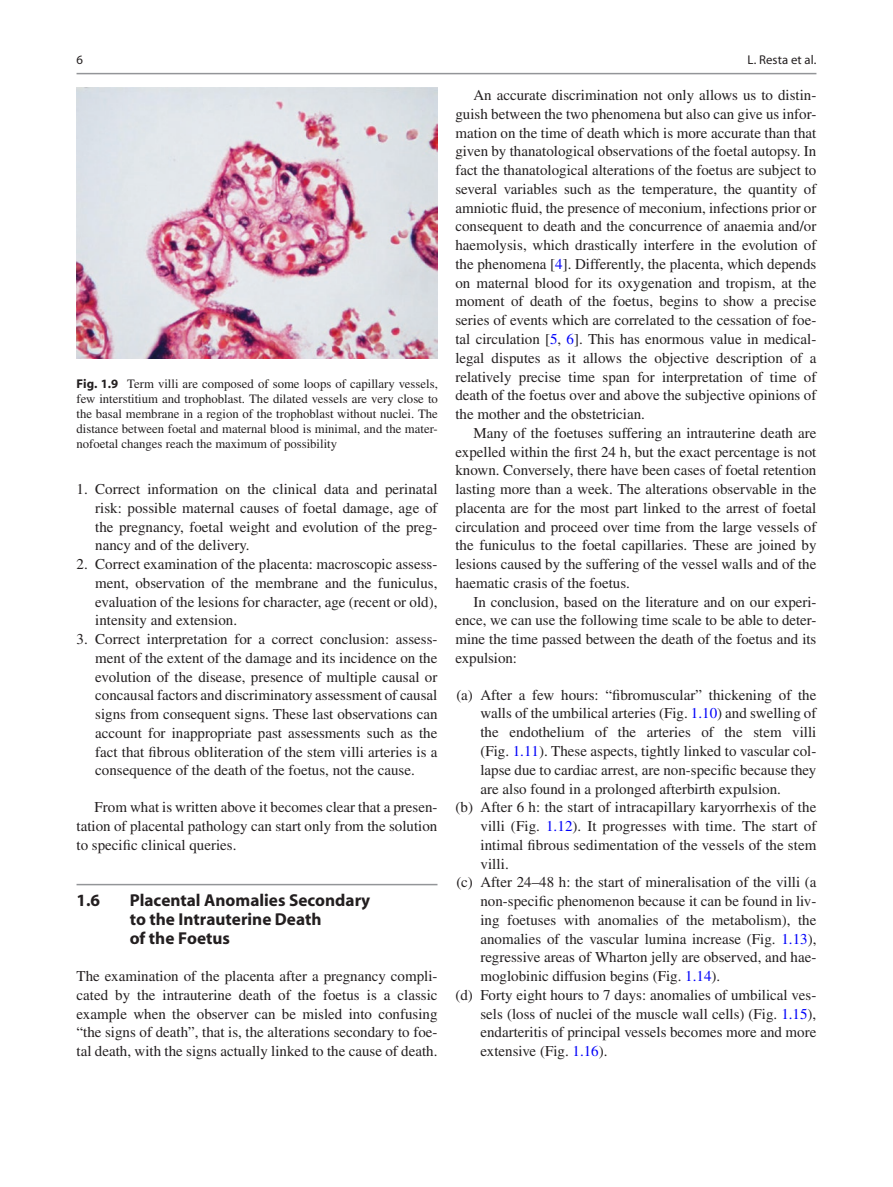
<style>
.page{position:relative;width:893px;height:1187px;background:#fff}
.page>*{position:absolute;margin:0;border:0;box-sizing:border-box;transform-origin:0 0}
.t1{font:700 17.25px/18.8px "Bcxsmy Myriad";color:#231f20}
.t2{font:15px/18.8px "Rwnwqr Times";color:#231f20;text-align:justify}
.t3{font:12.75px/15px "Rwnwqr Times";color:#231f20;text-align:justify}
.t4{font:12.75px "Rmlhly Myriad";letter-spacing:.01em;color:#231f20}
.t5{font:12.75px "Krypbk Myriad";color:#231f20}
.s1{font-family:"Bcxsmy Myriad";font-weight:700}
.s2{color:#0000fa}
</style>
<div class="page">
<img style="left:77px;top:88px;width:361px;height:271px">
<hr style="left:77px;top:883px;width:360px;height:2px;background:#939598">
<hr style="left:77px;top:73px;width:739px;height:1px;background:#939598">
<p class="t5" style="left:77px;top:54px;width:8px">6</p>
<p class="t3" style="left:77px;top:376px;width:363px"><span class="s1">Fig. 1.9</span> Term villi are composed of some loops of capillary vessels, few interstitium and trophoblast. The dilated vessels are very close to the basal membrane in a region of the trophoblast without nuclei. The distance between foetal and maternal blood is minimal, and the mater&shy;nofoetal changes reach the maximum of possibility</p>
<p class="t2" style="left:95px;top:479px;width:344px;text-indent:-19px">1. Correct information on the clinical data and perinatal risk: possible maternal causes of foetal damage, age of the pregnancy, foetal weight and evolution of the preg&shy;nancy and of the delivery.</p>
<p class="t2" style="left:95px;top:554px;width:344px;text-indent:-19px">2. Correct examination of the placenta: macroscopic assess&shy;ment, observation of the membrane and the funiculus, evaluation of the lesions for character, age (recent or old), intensity and extension.</p>
<p class="t2" style="left:95px;top:629px;width:344px;text-indent:-19px">3. Correct interpretation for a correct conclusion: assess&shy;ment of the extent of the damage and its incidence on the evolution of the disease, presence of multiple causal or concausal factors and discriminatory assessment of causal signs from consequent signs. These last observations can account for inappropriate past assessments such as the fact that fibrous obliteration of the stem villi arteries is a consequence of the death of the foetus, not the cause.</p>
<p class="t2" style="left:77px;top:797px;width:362px;text-indent:18px">From what is written above it becomes clear that a presen&shy;tation of placental pathology can start only from the solution to specific clinical queries.</p>
<p class="t1" style="left:77px;top:891px;width:25px">1.6</p>
<p class="t1" style="left:130px;top:891px;width:242px">Placental Anomalies Secondary to the Intrauterine Death<br>of the Foetus</p>
<p class="t2" style="left:77px;top:966px;width:362px">The examination of the placenta after a pregnancy compli&shy;cated by the intrauterine death of the foetus is a classic example when the observer can be misled into confusing “the signs of death”, that is, the alterations secondary to foe&shy;tal death, with the signs actually linked to the cause of death.</p>
<p class="t4" style="left:747px;top:54px;width:70px">L. Resta et al.</p>
<p class="t2" style="left:455px;top:86px;width:362px;text-indent:18px">An accurate discrimination not only allows us to distin&shy;guish between the two phenomena but also can give us infor&shy;mation on the time of death which is more accurate than that given by thanatological observations of the foetal autopsy. In fact the thanatological alterations of the foetus are subject to several variables such as the temperature, the quantity of amniotic fluid, the presence of meconium, infections prior or consequent to death and the concurrence of anaemia and/or haemolysis, which drastically interfere in the evolution of the phenomena [<span class="s2">4</span>]. Differently, the placenta, which depends on maternal blood for its oxygenation and tropism, at the moment of death of the foetus, begins to show a precise series of events which are correlated to the cessation of foe&shy;tal circulation [<span class="s2">5</span>, <span class="s2">6</span>]. This has enormous value in medical&shy;legal disputes as it allows the objective description of a relatively precise time span for interpretation of time of death of the foetus over and above the subjective opinions of the mother and the obstetrician.</p>
<p class="t2" style="left:455px;top:423px;width:362px;text-indent:18px">Many of the foetuses suffering an intrauterine death are expelled within the first 24 h, but the exact percentage is not known. Conversely, there have been cases of foetal retention lasting more than a week. The alterations observable in the placenta are for the most part linked to the arrest of foetal circulation and proceed over time from the large vessels of the funiculus to the foetal capillaries. These are joined by lesions caused by the suffering of the vessel walls and of the haematic crasis of the foetus.</p>
<p class="t2" style="left:455px;top:592px;width:362px;text-indent:18px">In conclusion, based on the literature and on our experi&shy;ence, we can use the following time scale to be able to deter&shy;mine the time passed between the death of the foetus and its expulsion:</p>
<p class="t2" style="left:456px;top:685px;width:362px">(a) After a few hours: “fibromuscular” thickening of the</p>
<p class="t2" style="left:480px;top:704px;width:337px">walls of the umbilical arteries (Fig. <span class="s2">1.10</span>) and swelling of</p>
<p class="t2" style="left:480px;top:722px;width:337px">the endothelium of the arteries of the stem villi</p>
<p class="t2" style="left:480px;top:741px;width:337px">(Fig. <span class="s2">1.11</span>). These aspects, tightly linked to vascular col-</p>
<p class="t2" style="left:480px;top:760px;width:337px">lapse due to cardiac arrest, are non-specific because they</p>
<p class="t2" style="left:480px;top:779px;width:302px">are also found in a prolonged afterbirth expulsion.</p>
<p class="t2" style="left:455px;top:797px;width:362px">(b) After 6 h: the start of intracapillary karyorrhexis of the</p>
<p class="t2" style="left:480px;top:816px;width:337px">villi (Fig. <span class="s2">1.12</span>). It progresses with time. The start of</p>
<p class="t2" style="left:480px;top:835px;width:337px">intimal fibrous sedimentation of the vessels of the stem</p>
<p class="t2" style="left:480px;top:854px;width:30px">villi.</p>
<p class="t2" style="left:456px;top:872px;width:362px">(c) After 24–48 h: the start of mineralisation of the villi (a</p>
<p class="t2" style="left:480px;top:891px;width:337px">non-specific phenomenon because it can be found in liv-</p>
<p class="t2" style="left:480px;top:910px;width:337px">ing foetuses with anomalies of the metabolism), the</p>
<p class="t2" style="left:480px;top:929px;width:337px">anomalies of the vascular lumina increase (Fig. <span class="s2">1.13</span>),</p>
<p class="t2" style="left:480px;top:947px;width:337px">regressive areas of Wharton jelly are observed, and hae-</p>
<p class="t2" style="left:480px;top:966px;width:241px">moglobinic diffusion begins (Fig. <span class="s2">1.14</span>).</p>
<p class="t2" style="left:455px;top:985px;width:362px">(d) Forty eight hours to 7 days: anomalies of umbilical ves-</p>
<p class="t2" style="left:480px;top:1004px;width:337px">sels (loss of nuclei of the muscle wall cells) (Fig. <span class="s2">1.15</span>),</p>
<p class="t2" style="left:480px;top:1022px;width:337px">endarteritis of principal vessels becomes more and more</p>
<p class="t2" style="left:480px;top:1041px;width:129px">extensive (Fig. <span class="s2">1.16</span>).</p>
</div>
